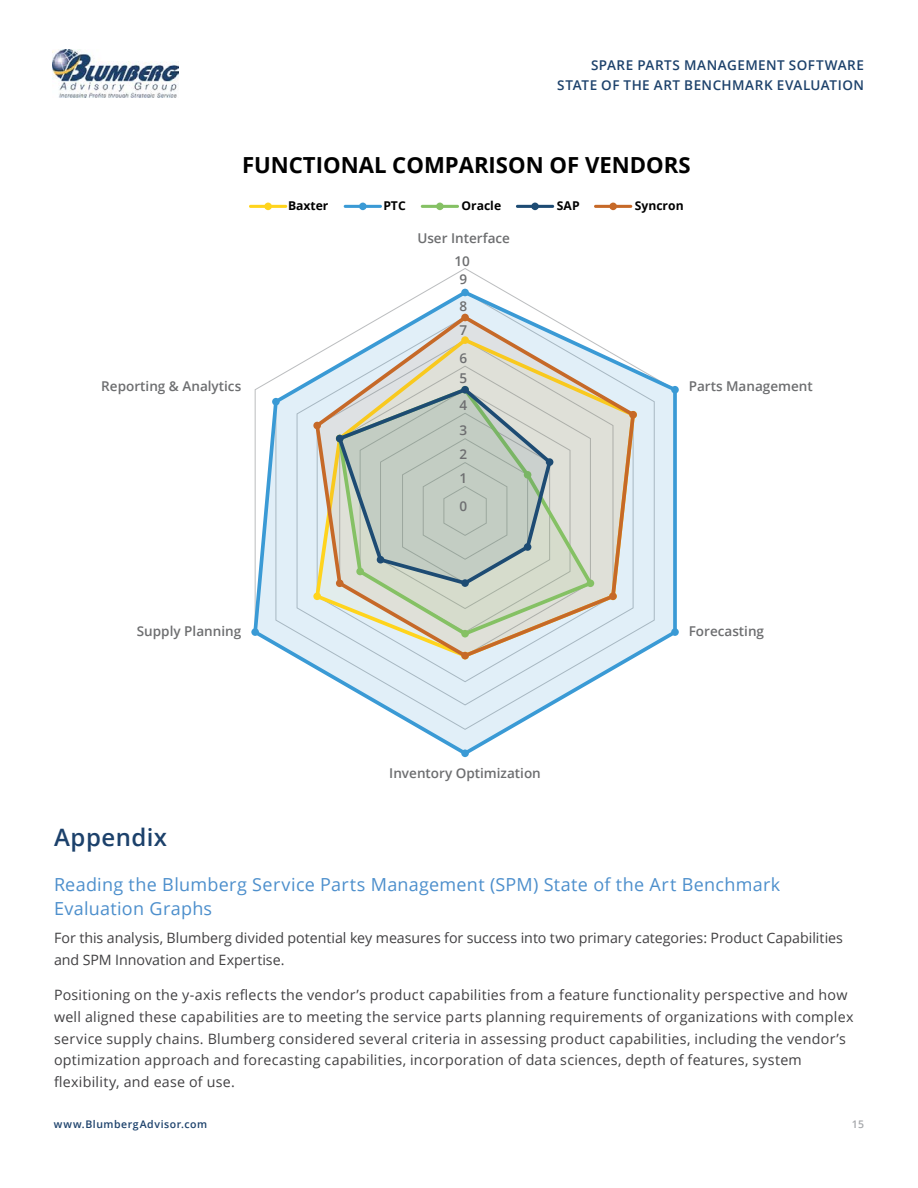
<style>
.page{position:relative;width:918px;height:1188px;background:#fff}
.page>*{position:absolute;margin:0;border:0;box-sizing:border-box;transform-origin:0 0}
.t1{font:600 24px "Open Sans";letter-spacing:.02em;color:#1c416b}
.t2{font:700 22.2px "Open Sans";color:#000}
.t3{font:18px/24px "Open Sans";letter-spacing:.015em;color:#4d8fcc}
.t4{font:14.25px/21.8px "Open Sans";letter-spacing:.015em;color:#414042}
.t5{font:600 13.5px/18.9px "Open Sans";color:#6d6e70}
.t6{font:600 13.5px/19.5px "Open Sans";letter-spacing:.035em;color:#1c416b;text-align:right}
.t7{font:700 12.15px "Open Sans";color:#000}
.t8{font:600 10.5px "Open Sans";letter-spacing:.055em;color:#1c416b}
.t9{font:600 10.5px "Open Sans";color:#a6a8ab}
</style>
<div class="page">
<img style="left:53px;top:50px;width:125px;height:47px">
<svg style="left:249px;top:203px;width:38px;height:7px"></svg>
<svg style="left:344px;top:203px;width:38px;height:7px"></svg>
<svg style="left:421px;top:203px;width:38px;height:7px"></svg>
<svg style="left:516px;top:203px;width:38px;height:7px"></svg>
<svg style="left:594px;top:203px;width:38px;height:7px"></svg>
<svg style="left:253px;top:288px;width:426px;height:470px"></svg>
<div style="left:272px;top:398px;width:8px;height:7px;background:#3a9ad5;border-radius:50%"></div>
<div style="left:461px;top:289px;width:8px;height:7px;background:#3a9ad5;border-radius:50%"></div>
<div style="left:671px;top:386px;width:8px;height:8px;background:#3a9ad5;border-radius:50%"></div>
<div style="left:671px;top:628px;width:8px;height:8px;background:#3a9ad5;border-radius:50%"></div>
<div style="left:461px;top:750px;width:8px;height:7px;background:#3a9ad5;border-radius:50%"></div>
<div style="left:251px;top:628px;width:8px;height:8px;background:#3a9ad5;border-radius:50%"></div>
<svg style="left:312px;top:313px;width:325px;height:347px;background:#dee1db"></svg>
<div style="left:313px;top:422px;width:8px;height:7px;background:#c66928;border-radius:50%"></div>
<div style="left:461px;top:314px;width:8px;height:7px;background:#c66928;border-radius:50%"></div>
<div style="left:629px;top:411px;width:8px;height:8px;background:#c66928;border-radius:50%"></div>
<div style="left:609px;top:593px;width:8px;height:7px;background:#c66928;border-radius:50%"></div>
<div style="left:461px;top:652px;width:8px;height:7px;background:#c66928;border-radius:50%"></div>
<svg style="left:335px;top:385px;width:261px;height:253px;background:#d7d9c8"></svg>
<div style="left:587px;top:579px;width:7px;height:8px;background:#85c164;border-radius:50%"></div>
<div style="left:461px;top:630px;width:8px;height:8px;background:#85c164;border-radius:50%"></div>
<svg style="left:340px;top:587px;width:210px;height:22px;background:#d2d7c3"></svg>
<svg style="left:335px;top:385px;width:219px;height:202px;background:#bfc9be"></svg>
<div style="left:336px;top:435px;width:8px;height:7px;background:#1d4b73;border-radius:50%"></div>
<div style="left:461px;top:386px;width:8px;height:8px;background:#1d4b73;border-radius:50%"></div>
<div style="left:546px;top:458px;width:7px;height:8px;background:#1d4b73;border-radius:50%"></div>
<div style="left:524px;top:543px;width:7px;height:8px;background:#1d4b73;border-radius:50%"></div>
<div style="left:461px;top:579px;width:8px;height:8px;background:#1d4b73;border-radius:50%"></div>
<div style="left:377px;top:556px;width:7px;height:8px;background:#1d4b73;border-radius:50%"></div>
<p class="t6" style="left:557px;top:55px;width:308px">SPARE PARTS MANAGEMENT SOFTWARE<br>STATE OF THE ART BENCHMARK EVALUATION</p>
<h2 class="t2" style="left:242px;top:150px;width:450px">FUNCTIONAL COMPARISON OF VENDORS</h2>
<p class="t7" style="left:288px;top:197px;width:42px">Baxter</p>
<p class="t7" style="left:383px;top:197px;width:24px">PTC</p>
<p class="t7" style="left:462px;top:197px;width:41px">Oracle</p>
<p class="t7" style="left:557px;top:197px;width:24px">SAP</p>
<p class="t7" style="left:635px;top:197px;width:50px">Syncron</p>
<p class="t5" style="left:101px;top:377px;width:141px">Reporting &amp; Analytics</p>
<p class="t5" style="left:137px;top:621px;width:106px">Supply Planning</p>
<p class="t5" style="left:417px;top:228px;width:94px">User Interface</p>
<p class="t5" style="left:454px;top:251px;width:17px;text-align:center">10<br>9</p>
<p class="t5" style="left:460px;top:294px;width:9px;line-height:23.7px">8<br>7</p>
<p class="t5" style="left:460px;top:348px;width:9px;line-height:20.1px">6<br>5</p>
<p class="t5" style="left:460px;top:392px;width:9px;line-height:25.7px">4<br>3</p>
<p class="t5" style="left:460px;top:441px;width:9px;line-height:24.2px">2<br>1</p>
<p class="t5" style="left:460px;top:497px;width:9px">0</p>
<p class="t5" style="left:389px;top:764px;width:153px">Inventory Optimization</p>
<p class="t5" style="left:689px;top:377px;width:126px">Parts Management</p>
<p class="t5" style="left:689px;top:621px;width:77px">Forecasting</p>
<h1 class="t1" style="left:54px;top:821px;width:115px">Appendix</h1>
<p class="t3" style="left:54px;top:872px;width:728px">Reading the Blumberg Service Parts Management (SPM) State of the Art Benchmark<br>Evaluation Graphs</p>
<p class="t4" style="left:54px;top:927px;width:791px">For this analysis, Blumberg divided potential key measures for success into two primary categories: Product Capabilities and SPM Innovation and Expertise.</p>
<p class="t4" style="left:54px;top:984px;width:801px">Positioning on the y-axis reflects the vendor’s product capabilities from a feature functionality perspective and how well aligned these capabilities are to meeting the service parts planning requirements of organizations with complex service supply chains. Blumberg considered several criteria in assessing product capabilities, including the vendor’s optimization approach and forecasting capabilities, incorporation of data sciences, depth of features, system flexibility, and ease of use.</p>
<p class="t8" style="left:54px;top:1117px;width:155px">www.BlumbergAdvisor.com</p>
<p class="t9" style="left:852px;top:1117px;width:14px">15</p>
</div>
